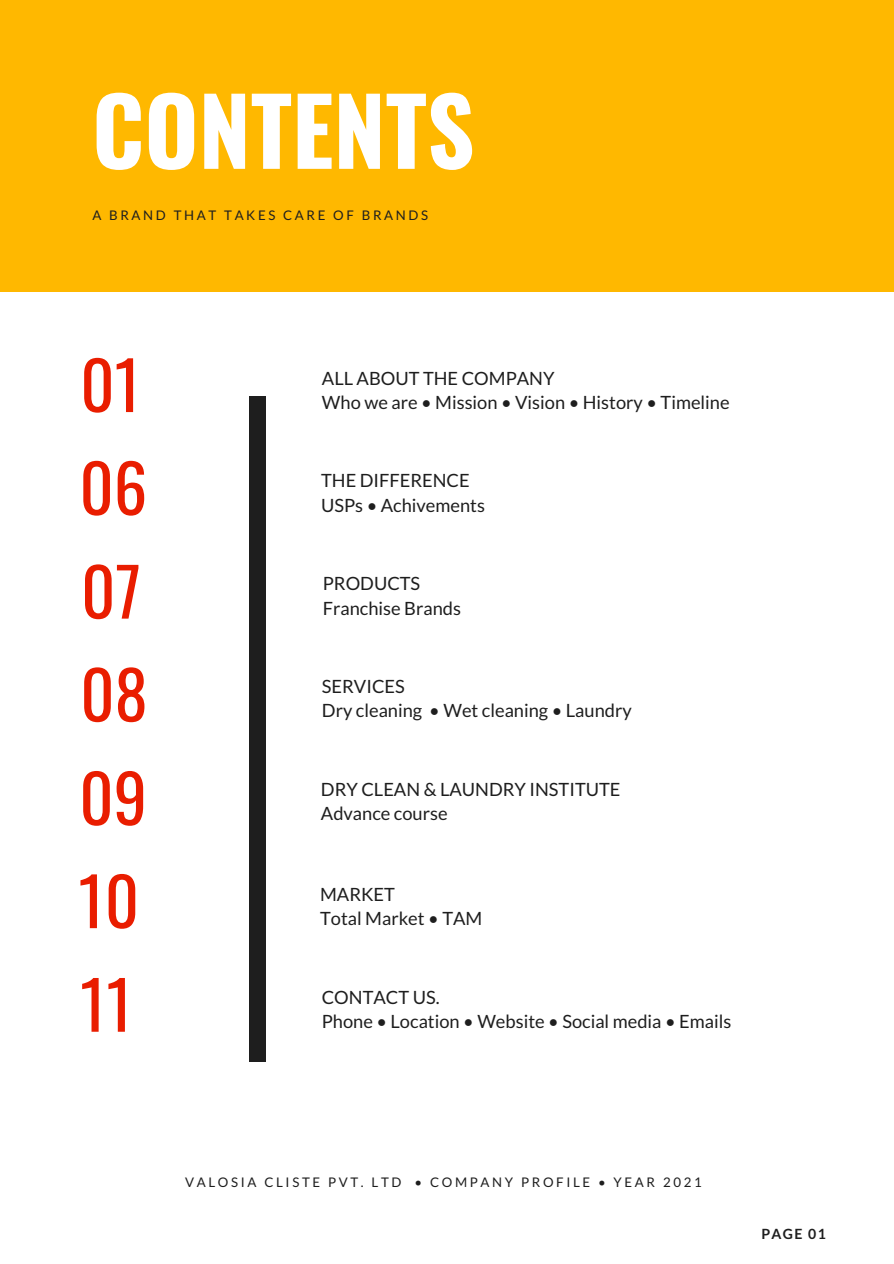
<style>
.page{position:relative;width:894px;height:1264px;background:#fff}
.page>*{position:absolute;margin:0;border:0;box-sizing:border-box;transform-origin:0 0}
.t1{font:700 92.7px "Oswald";color:#fff}
.t2{font:66.3px/103.2px "Oswald";color:#e91d00}
.t3{font:18.3px/24.9px "Lato";color:#1e1e1e}
.t4{font:700 14.1px "Lato";letter-spacing:.1em;color:#1e1e1e}
.t5{font:13.2px "Lato";letter-spacing:.2em;color:#1e1e1e}
</style>
<div class="page">
<div style="left:0;top:0;width:893px;height:292px;background:#ffb800"></div>
<div style="left:249px;top:396px;width:16px;height:665px;background:#1e1e1e"></div>
<h1 class="t1" style="left:92px;top:58px;width:384px">CONTENTS</h1>
<p class="t5" style="left:92px;top:207px;width:337px">A BRAND THAT TAKES CARE OF BRANDS</p>
<h2 class="t2" style="left:78px;top:330px;width:71px">01<br>06<br>07<br>08<br>09<br>10<br>11</h2>
<p class="t3" style="left:322px;top:365px;width:409px">ALL ABOUT THE COMPANY<br>Who we are • Mission • Vision • History • Timeline</p>
<p class="t3" style="left:321px;top:467px;width:165px">THE DIFFERENCE<br>USPs • Achivements</p>
<p class="t3" style="left:322px;top:570px;width:140px">PRODUCTS<br>Franchise Brands</p>
<p class="t3" style="left:322px;top:673px;width:311px">SERVICES<br>Dry cleaning • Wet cleaning • Laundry</p>
<p class="t3" style="left:321px;top:776px;width:301px">DRY CLEAN &amp; LAUNDRY INSTITUTE<br>Advance course</p>
<p class="t3" style="left:320px;top:881px;width:164px">MARKET<br>Total Market • TAM</p>
<p class="t3" style="left:322px;top:984px;width:411px">CONTACT US.<br>Phone • Location • Website • Social media • Emails</p>
<p class="t5" style="left:185px;top:1174px;width:518px">VALOSIA CLISTE PVT. LTD • COMPANY PROFILE • YEAR 2021</p>
<p class="t4" style="left:761px;top:1224px;width:66px">PAGE 01</p>
</div>
